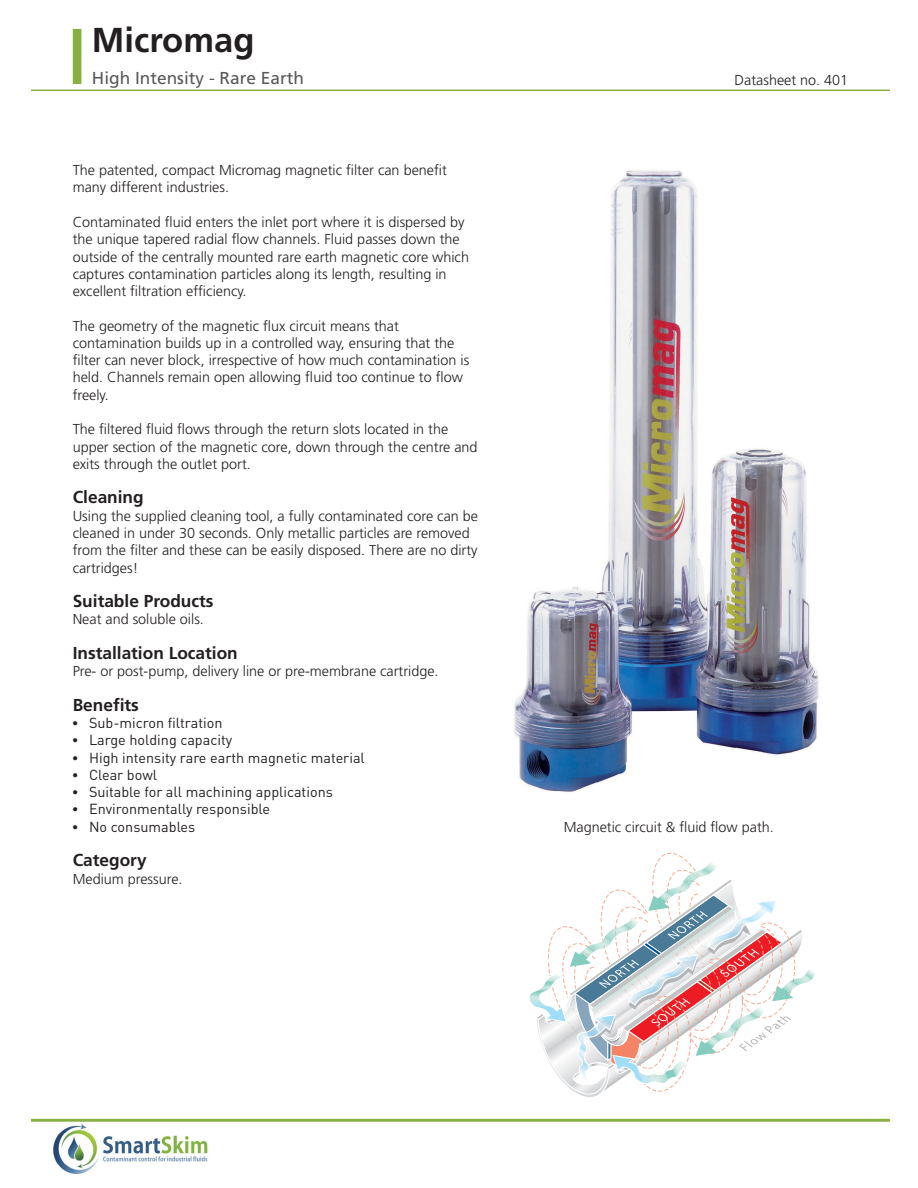
<style>
.page{position:relative;width:918px;height:1188px;background:#fff}
.page>*{position:absolute;margin:0;border:0;box-sizing:border-box;transform-origin:0 0}
.t1{font:700 34.5px "Frutiger";color:#231f20}
.t2{font:700 17.25px "Frutiger";color:#231f20}
.t3{font:17.25px "Frutiger";color:#58595b}
.t4{font:300 14.4px/17.2px "Frutiger";color:#231f20}
.t5{font:14.4px "DINOT";color:#231f20}
.s1{font-family:"Times"}
</style>
<div class="page">
<hr style="left:32px;top:90px;width:857px;height:1px;background:#87af41">
<div style="left:73px;top:29px;width:8px;height:55px;background:#87af41"></div>
<img style="left:514px;top:170px;width:305px;height:622px">
<svg style="left:529px;top:853px;width:286px;height:244px"></svg>
<hr style="left:32px;top:1119px;width:857px;height:3px;background:#87af41">
<img style="left:53px;top:1124px;width:155px;height:50px">
<h1 class="t1" style="left:92px;top:20px;width:164px">Micromag</h1>
<p class="t3" style="left:92px;top:68px;width:214px">High Intensity - Rare Earth</p>
<p class="t4" style="left:735px;top:72px;width:115px">Datasheet no. 401</p>
<p class="t4" style="left:73px;top:162px;width:376px">The patented, compact Micromag magnetic filter can benefit many different industries.</p>
<p class="t4" style="left:73px;top:214px;width:398px">Contaminated fluid enters the inlet port where it is dispersed by the unique tapered radial flow channels. Fluid passes down the outside of the centrally mounted rare earth magnetic core which captures contamination particles along its length, resulting in excellent filtration efficiency.</p>
<p class="t4" style="left:73px;top:317px;width:398px">The geometry of the magnetic flux circuit means that contamination builds up in a controlled way, ensuring that the filter can never block, irrespective of how much contamination is held. Channels remain open allowing fluid too continue to flow freely.</p>
<p class="t4" style="left:73px;top:421px;width:406px">The filtered fluid flows through the return slots located in the upper section of the magnetic core, down through the centre and exits through the outlet port.</p>
<p class="t2" style="left:73px;top:487px;width:73px">Cleaning</p>
<p class="t4" style="left:73px;top:507px;width:407px">Using the supplied cleaning tool, a fully contaminated core can be cleaned in under 30 seconds. Only metallic particles are removed from the filter and these can be easily disposed. There are no dirty cartridges!</p>
<p class="t2" style="left:73px;top:591px;width:142px">Suitable Products</p>
<p class="t4" style="left:73px;top:611px;width:133px">Neat and soluble oils.</p>
<p class="t2" style="left:73px;top:643px;width:167px">Installation Location</p>
<p class="t4" style="left:73px;top:663px;width:367px">Pre- or post-pump, delivery line or pre-membrane cartridge.</p>
<p class="t2" style="left:73px;top:695px;width:68px">Benefits</p>
<p class="t5" style="left:73px;top:713px;width:151px"><span class="s1">•</span> Sub-micron filtration</p>
<p class="t5" style="left:73px;top:730px;width:161px"><span class="s1">•</span> Large holding capacity</p>
<p class="t5" style="left:73px;top:748px;width:294px"><span class="s1">•</span> High intensity rare earth magnetic material</p>
<p class="t5" style="left:73px;top:765px;width:86px"><span class="s1">•</span> Clear bowl</p>
<p class="t5" style="left:73px;top:782px;width:262px"><span class="s1">•</span> Suitable for all machining applications</p>
<p class="t5" style="left:73px;top:799px;width:199px"><span class="s1">•</span> Environmentally responsible</p>
<p class="t5" style="left:73px;top:817px;width:124px"><span class="s1">•</span> No consumables</p>
<p class="t2" style="left:73px;top:850px;width:75px">Category</p>
<p class="t4" style="left:73px;top:870px;width:111px">Medium pressure.</p>
<p class="t4" style="left:564px;top:818px;width:212px">Magnetic circuit &amp; fluid flow path.</p>
</div>
